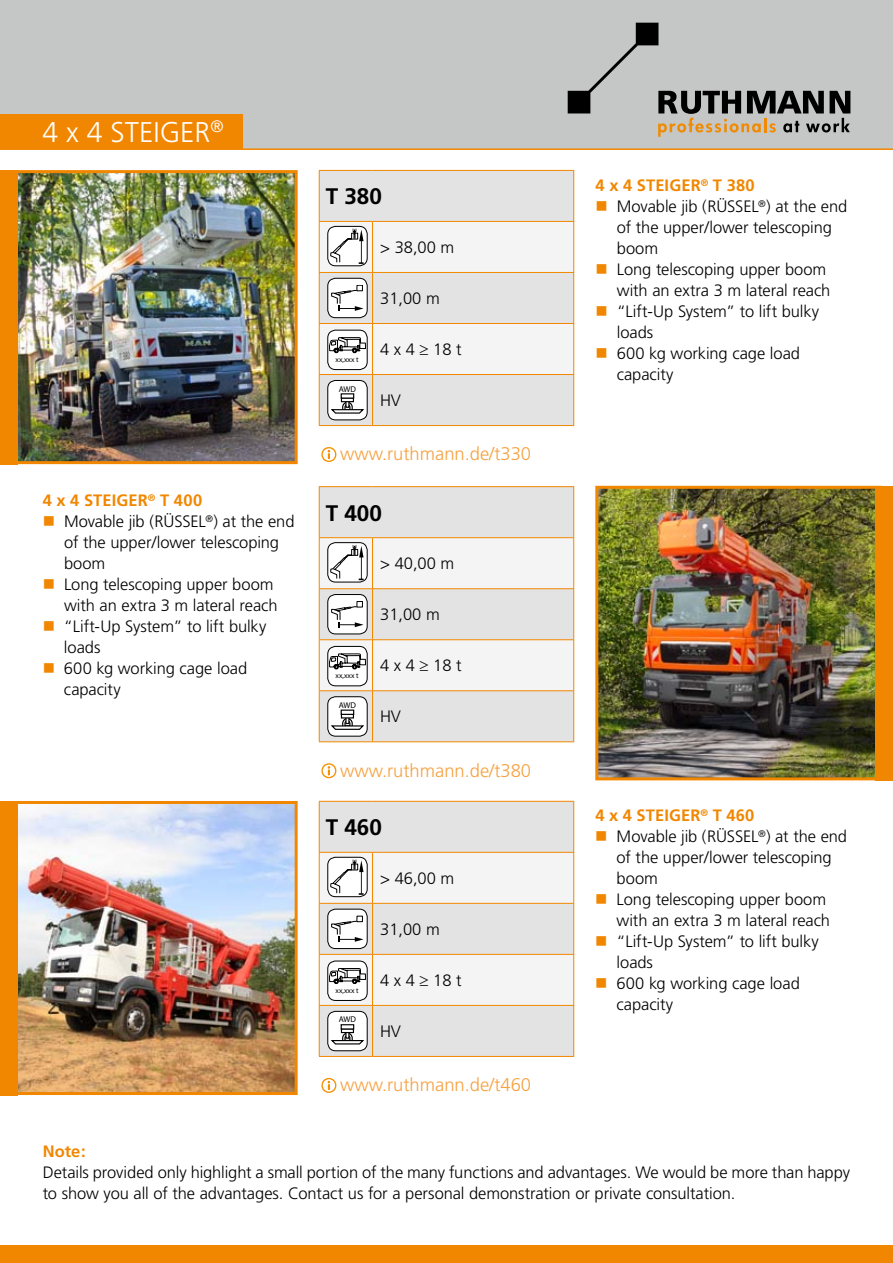
<style>
.page{position:relative;width:893px;height:1263px;background:#fff}
.page>*{position:absolute;margin:0;border:0;box-sizing:border-box;transform-origin:0 0}
.t1{font:300 28.5px "Frutiger";color:#fff}
.t2{font:700 22.5px "Frutiger";color:#000}
.t3{font:300 18.45px "Frutiger";color:#f6a13f}
.t4{font:300 16.5px/21px "Frutiger";letter-spacing:-.005em;color:#000}
.t5{font:700 16.5px "Frutiger";letter-spacing:.005em;color:#f18700}
.t6{font:8.4px "Myriad Pro";letter-spacing:-.025em;color:#000}
.t7{font:7.5px "Myriad Pro";color:#000}
.s1{font-weight:700;color:#f18700}
</style>
<div class="page">
<div style="left:0;top:0;width:893px;height:150px;background:#c5c6c6"></div>
<div style="left:0;top:1246px;width:893px;height:17px;background:#f18700"></div>
<svg style="left:568px;top:23px;width:282px;height:114px;background:#acaba9"></svg>
<div style="left:0;top:114px;width:242px;height:34px;background:#f18700"></div>
<img style="left:17px;top:174px;width:277px;height:286px">
<div style="left:11px;top:170px;width:287px;height:294px;border:3px solid #f18700"></div>
<div style="left:0;top:170px;width:17px;height:294px;background:#f18700"></div>
<div style="left:320px;top:171px;width:253px;height:254px;background:#e3e3e3"></div>
<hr style="left:319px;top:170px;width:53px;height:1px;background:#f18700">
<hr style="left:319px;top:171px;width:1px;height:50px;background:#f18700">
<hr style="left:372px;top:170px;width:202px;height:1px;background:#f18700">
<hr style="left:573px;top:171px;width:1px;height:50px;background:#f18700">
<hr style="left:319px;top:374px;width:53px;height:1px;background:#f18700">
<hr style="left:319px;top:375px;width:1px;height:50px;background:#f18700">
<hr style="left:372px;top:374px;width:202px;height:1px;background:#f18700">
<hr style="left:372px;top:375px;width:1px;height:50px;background:#f18700">
<hr style="left:573px;top:375px;width:1px;height:50px;background:#f18700">
<hr style="left:319px;top:425px;width:53px;height:1px;background:#f18700">
<hr style="left:372px;top:425px;width:202px;height:1px;background:#f18700">
<svg style="left:319px;top:221px;width:255px;height:153px"></svg>
<div style="left:327px;top:330px;width:41px;height:40px;border:1px solid #000;border-radius:8px"></div>
<div style="left:328px;top:380px;width:39px;height:40px;background:#fff;border-radius:8px"></div>
<svg style="left:331px;top:400px;width:33px;height:14px"></svg>
<svg style="left:341px;top:399px;width:13px;height:3px"></svg>
<svg style="left:341px;top:393px;width:13px;height:6px"></svg>
<div style="left:327px;top:380px;width:41px;height:40px;border:1px solid #000;border-radius:8px"></div>
<svg style="left:321px;top:447px;width:16px;height:15px"></svg>
<img style="left:599px;top:490px;width:277px;height:286px">
<div style="left:595px;top:486px;width:287px;height:294px;border:3px solid #f18700"></div>
<div style="left:876px;top:486px;width:17px;height:294px;background:#f18700"></div>
<div style="left:320px;top:487px;width:253px;height:254px;background:#e3e3e3"></div>
<hr style="left:319px;top:486px;width:53px;height:1px;background:#f18700">
<hr style="left:319px;top:487px;width:1px;height:50px;background:#f18700">
<hr style="left:372px;top:486px;width:202px;height:1px;background:#f18700">
<hr style="left:573px;top:487px;width:1px;height:50px;background:#f18700">
<hr style="left:319px;top:537px;width:53px;height:1px;background:#f18700">
<hr style="left:372px;top:537px;width:202px;height:1px;background:#f18700">
<hr style="left:319px;top:691px;width:1px;height:50px;background:#f18700">
<hr style="left:372px;top:691px;width:1px;height:50px;background:#f18700">
<hr style="left:573px;top:691px;width:1px;height:50px;background:#f18700">
<hr style="left:319px;top:741px;width:53px;height:1px;background:#f18700">
<hr style="left:372px;top:741px;width:202px;height:1px;background:#f18700">
<svg style="left:319px;top:538px;width:255px;height:153px"></svg>
<div style="left:327px;top:646px;width:41px;height:40px;border:1px solid #000;border-radius:8px"></div>
<div style="left:328px;top:697px;width:39px;height:39px;background:#fff;border-radius:8px"></div>
<svg style="left:331px;top:716px;width:33px;height:14px"></svg>
<svg style="left:341px;top:715px;width:13px;height:3px"></svg>
<svg style="left:341px;top:709px;width:13px;height:6px"></svg>
<div style="left:327px;top:696px;width:41px;height:40px;border:1px solid #000;border-radius:8px"></div>
<svg style="left:321px;top:763px;width:16px;height:16px"></svg>
<img style="left:17px;top:805px;width:277px;height:286px">
<div style="left:11px;top:801px;width:287px;height:294px;border:3px solid #f18700"></div>
<div style="left:0;top:801px;width:17px;height:294px;background:#f18700"></div>
<div style="left:320px;top:802px;width:253px;height:254px;background:#e3e3e3"></div>
<hr style="left:319px;top:801px;width:53px;height:1px;background:#f18700">
<hr style="left:319px;top:801px;width:1px;height:51px;background:#f18700">
<hr style="left:372px;top:801px;width:202px;height:1px;background:#f18700">
<hr style="left:573px;top:801px;width:1px;height:51px;background:#f18700">
<hr style="left:319px;top:1005px;width:53px;height:1px;background:#f18700">
<hr style="left:319px;top:1006px;width:1px;height:50px;background:#f18700">
<hr style="left:372px;top:1005px;width:202px;height:1px;background:#f18700">
<hr style="left:372px;top:1006px;width:1px;height:50px;background:#f18700">
<hr style="left:573px;top:1006px;width:1px;height:50px;background:#f18700">
<hr style="left:319px;top:1056px;width:53px;height:1px;background:#f18700">
<hr style="left:372px;top:1056px;width:202px;height:1px;background:#f18700">
<svg style="left:319px;top:852px;width:255px;height:153px"></svg>
<div style="left:327px;top:961px;width:41px;height:40px;border:1px solid #000;border-radius:8px"></div>
<div style="left:328px;top:1011px;width:39px;height:40px;background:#fff;border-radius:8px"></div>
<svg style="left:331px;top:1031px;width:33px;height:13px"></svg>
<svg style="left:341px;top:1029px;width:13px;height:4px"></svg>
<svg style="left:341px;top:1024px;width:13px;height:5px"></svg>
<div style="left:327px;top:1011px;width:41px;height:40px;border:1px solid #000;border-radius:8px"></div>
<svg style="left:321px;top:1078px;width:16px;height:15px"></svg>
<h1 class="t1" style="left:43px;top:116px;width:183px">4 x 4 Steiger<sup>®</sup></h1>
<p class="t4" style="left:64px;top:490px;width:232px;text-indent:84px"><sup>®</sup> <span class="s1">T 400<br></span>Movable jib (RÜSSEL<sup>®</sup>) at the end of the upper/lower telescoping boom<br>Long telescoping upper boom with an extra 3 m lateral reach “Lift-Up System” to lift bulky loads<br>600 kg working cage load capacity</p>
<p class="t5" style="left:43px;top:491px;width:61px">4 X 4 STEIGER</p>
<h2 class="t2" style="left:326px;top:183px;width:58px">T 380</h2>
<p class="t4" style="left:380px;top:237px;width:76px">&gt; 38,00 m</p>
<p class="t4" style="left:380px;top:288px;width:61px">31,00 m</p>
<p class="t4" style="left:380px;top:339px;width:83px">4 x 4 ≥ 18 t</p>
<p class="t4" style="left:380px;top:390px;width:22px">HV</p>
<p class="t7" style="left:336px;top:355px;width:25px">xx,xxx t</p>
<p class="t6" style="left:339px;top:384px;width:19px">AWD</p>
<p class="t3" style="left:340px;top:443px;width:192px">www.ruthmann.de/t330</p>
<h2 class="t2" style="left:326px;top:500px;width:58px">T 400</h2>
<p class="t4" style="left:380px;top:553px;width:76px">&gt; 40,00 m</p>
<p class="t4" style="left:380px;top:604px;width:61px">31,00 m</p>
<p class="t4" style="left:380px;top:655px;width:83px">4 x 4 ≥ 18 t</p>
<p class="t4" style="left:380px;top:706px;width:22px">HV</p>
<p class="t7" style="left:336px;top:671px;width:25px">xx,xxx t</p>
<p class="t6" style="left:339px;top:700px;width:19px">AWD</p>
<p class="t3" style="left:340px;top:760px;width:192px">www.ruthmann.de/t380</p>
<h2 class="t2" style="left:326px;top:814px;width:58px">T 460</h2>
<p class="t4" style="left:380px;top:868px;width:76px">&gt; 46,00 m</p>
<p class="t4" style="left:380px;top:919px;width:61px">31,00 m</p>
<p class="t4" style="left:380px;top:970px;width:83px">4 x 4 ≥ 18 t</p>
<p class="t4" style="left:380px;top:1021px;width:22px">HV</p>
<p class="t7" style="left:336px;top:986px;width:25px">xx,xxx t</p>
<p class="t6" style="left:339px;top:1014px;width:19px">AWD</p>
<p class="t3" style="left:340px;top:1074px;width:192px">www.ruthmann.de/t460</p>
<p class="t4" style="left:617px;top:175px;width:232px;text-indent:84px"><sup>®</sup> <span class="s1">T 380<br></span>Movable jib (RÜSSEL<sup>®</sup>) at the end of the upper/lower telescoping boom<br>Long telescoping upper boom with an extra 3 m lateral reach “Lift-Up System” to lift bulky loads<br>600 kg working cage load capacity</p>
<p class="t5" style="left:596px;top:176px;width:61px">4 X 4 STEIGER</p>
<p class="t4" style="left:616px;top:805px;width:232px;text-indent:84px"><sup>®</sup> <span class="s1">T 460<br></span>Movable jib (RÜSSEL<sup>®</sup>) at the end of the upper/lower telescoping boom<br>Long telescoping upper boom with an extra 3 m lateral reach “Lift-Up System” to lift bulky loads<br>600 kg working cage load capacity</p>
<p class="t5" style="left:595px;top:806px;width:61px">4 X 4 STEIGER</p>
<p class="t5" style="left:43px;top:1142px;width:44px">NOTE:</p>
<p class="t4" style="left:43px;top:1162px;width:809px">Details provided only highlight a small portion of the many functions and advantages. We would be more than happy to show you all of the advantages. Contact us for a personal demonstration or private consultation.</p>
</div>
